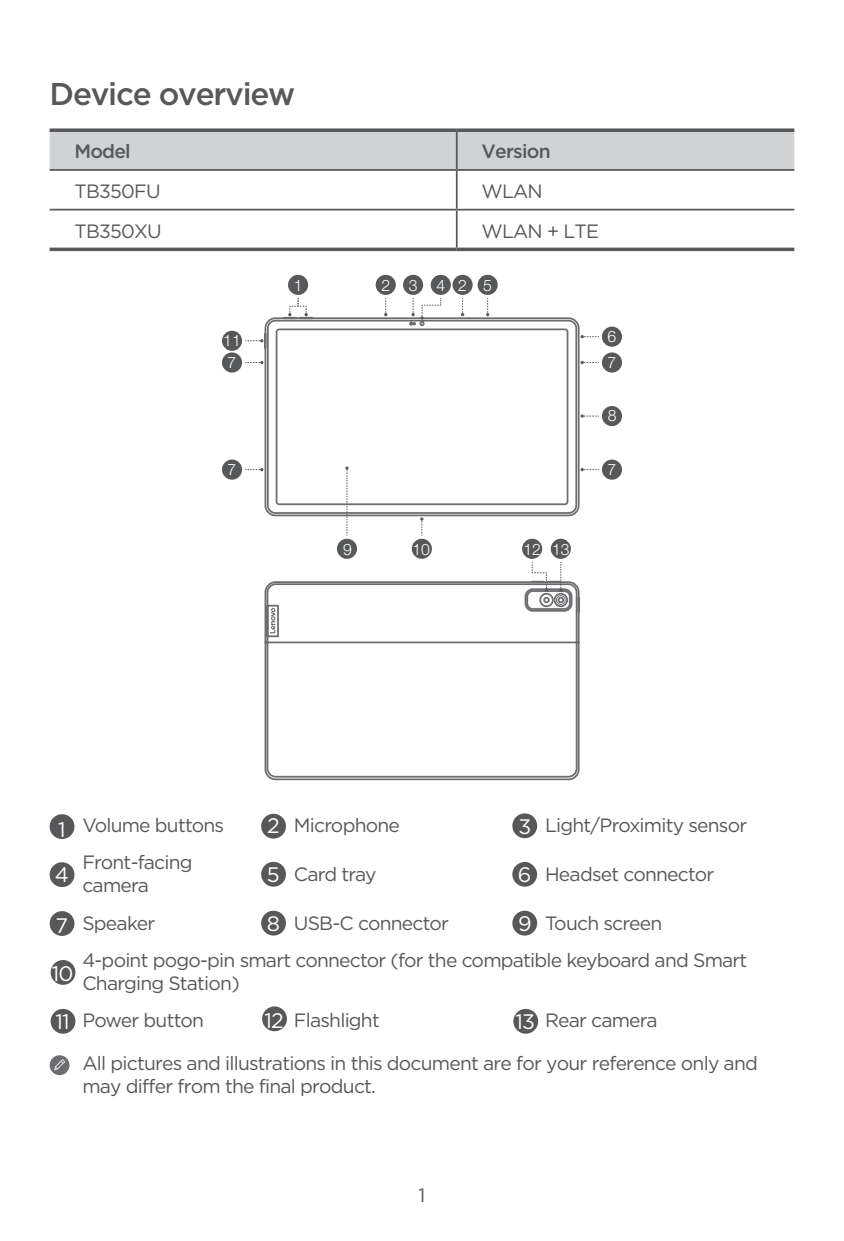
<style>
.page{position:relative;width:844px;height:1241px;background:#fff}
.page>*{position:absolute;margin:0;border:0;box-sizing:border-box;transform-origin:0 0}
.一级标题{font:500 31.5px "Gotham";letter-spacing:-.04em;color:#57585a}
.t1{font:21px "Gotham";letter-spacing:-.04em;color:#fff}
.正文带缩进{font:19.25px/23.1px "Gotham";letter-spacing:-.04em;color:#57585a}
.table_1{font:500 19.25px "Gotham";letter-spacing:-.04em;color:#57585a}
.table_1-2{font:19.25px "Gotham";letter-spacing:-.04em;color:#57585a}
.t2{font:300 15.75px/25.9px "Helvetica Neue LT Std";letter-spacing:.415em;color:#fff}
</style>
<div class="page">
<div style="left:50px;top:132px;width:744px;height:37px;background:#d1d2d4"></div>
<svg style="left:50px;top:128px;width:406px;height:4px;background:#6b6b6d"></svg>
<svg style="left:456px;top:128px;width:338px;height:4px"></svg>
<hr style="left:50px;top:169px;width:406px;height:2px;background:#57585a">
<hr style="left:456px;top:169px;width:338px;height:2px;background:#57585a">
<svg style="left:50px;top:247px;width:406px;height:4px;background:#6f7072"></svg>
<svg style="left:456px;top:247px;width:338px;height:4px"></svg>
<hr style="left:456px;top:171px;width:1px;height:38px;background:#57585a">
<hr style="left:50px;top:209px;width:406px;height:1px;background:#57585a">
<hr style="left:456px;top:209px;width:338px;height:1px;background:#57585a">
<hr style="left:456px;top:132px;width:1px;height:37px;background:#57585a">
<hr style="left:456px;top:210px;width:1px;height:37px;background:#57585a">
<svg style="left:264px;top:608px;width:316px;height:172px"></svg>
<svg style="left:270px;top:608px;width:5px;height:25px"></svg>
<svg style="left:263px;top:316px;width:317px;height:292px"></svg>
<div style="left:288px;top:275px;width:20px;height:20px;background:#57585a;border-radius:50%"></div>
<svg style="left:288px;top:298px;width:20px;height:18px"></svg>
<svg style="left:420px;top:517px;width:3px;height:18px"></svg>
<div style="left:411px;top:538px;width:21px;height:20px;background:#57585a;border-radius:50%"></div>
<svg style="left:345px;top:466px;width:3px;height:69px"></svg>
<div style="left:337px;top:538px;width:20px;height:20px;background:#57585a;border-radius:50%"></div>
<div style="left:430px;top:275px;width:20px;height:20px;background:#57585a;border-radius:50%"></div>
<svg style="left:420px;top:298px;width:21px;height:21px"></svg>
<div style="left:452px;top:275px;width:20px;height:20px;background:#57585a;border-radius:50%"></div>
<svg style="left:461px;top:298px;width:3px;height:18px"></svg>
<div style="left:477px;top:275px;width:20px;height:20px;background:#57585a;border-radius:50%"></div>
<svg style="left:486px;top:298px;width:3px;height:18px"></svg>
<div style="left:403px;top:275px;width:20px;height:20px;background:#57585a;border-radius:50%"></div>
<svg style="left:411px;top:298px;width:3px;height:18px"></svg>
<div style="left:375px;top:275px;width:20px;height:20px;background:#57585a;border-radius:50%"></div>
<svg style="left:384px;top:298px;width:3px;height:18px"></svg>
<div style="left:522px;top:538px;width:20px;height:20px;background:#57585a;border-radius:50%"></div>
<div style="left:550px;top:538px;width:20px;height:20px;background:#57585a;border-radius:50%"></div>
<svg style="left:523px;top:562px;width:50px;height:50px"></svg>
<div style="left:601px;top:326px;width:21px;height:21px;background:#57585a;border-radius:50%"></div>
<svg style="left:580px;top:335px;width:19px;height:3px"></svg>
<div style="left:601px;top:352px;width:21px;height:20px;background:#57585a;border-radius:50%"></div>
<svg style="left:580px;top:361px;width:19px;height:3px"></svg>
<div style="left:601px;top:459px;width:21px;height:20px;background:#57585a;border-radius:50%"></div>
<svg style="left:580px;top:468px;width:19px;height:3px"></svg>
<div style="left:601px;top:406px;width:21px;height:20px;background:#57585a;border-radius:50%"></div>
<svg style="left:580px;top:414px;width:19px;height:3px"></svg>
<div style="left:222px;top:331px;width:20px;height:20px;background:#57585a;border-radius:50%"></div>
<svg style="left:245px;top:339px;width:18px;height:3px"></svg>
<div style="left:222px;top:352px;width:20px;height:20px;background:#57585a;border-radius:50%"></div>
<svg style="left:245px;top:361px;width:18px;height:3px"></svg>
<div style="left:222px;top:459px;width:20px;height:20px;background:#57585a;border-radius:50%"></div>
<svg style="left:245px;top:468px;width:18px;height:3px"></svg>
<div style="left:50px;top:814px;width:24px;height:24px;background:#57585a;border-radius:50%"></div>
<div style="left:261px;top:813px;width:25px;height:25px;background:#57585a;border-radius:50%"></div>
<div style="left:512px;top:813px;width:25px;height:25px;background:#57585a;border-radius:50%"></div>
<div style="left:50px;top:862px;width:24px;height:24px;background:#57585a;border-radius:50%"></div>
<div style="left:261px;top:861px;width:25px;height:25px;background:#57585a;border-radius:50%"></div>
<div style="left:512px;top:861px;width:25px;height:25px;background:#57585a;border-radius:50%"></div>
<div style="left:50px;top:911px;width:24px;height:24px;background:#57585a;border-radius:50%"></div>
<div style="left:261px;top:910px;width:25px;height:25px;background:#57585a;border-radius:50%"></div>
<div style="left:512px;top:910px;width:25px;height:25px;background:#57585a;border-radius:50%"></div>
<div style="left:51px;top:959px;width:24px;height:25px;background:#57585a;border-radius:50%"></div>
<div style="left:51px;top:1008px;width:24px;height:25px;background:#57585a;border-radius:50%"></div>
<div style="left:262px;top:1006px;width:25px;height:25px;background:#57585a;border-radius:50%"></div>
<div style="left:513px;top:1008px;width:25px;height:25px;background:#57585a;border-radius:50%"></div>
<div style="left:50px;top:1055px;width:19px;height:19px;background:#6c6d70;border-radius:50%"></div>
<svg style="left:54px;top:1059px;width:11px;height:10px"></svg>
<p class="一级标题" style="left:50px;top:73px;width:247px">Device overview</p>
<p class="table_1" style="left:74px;top:139px;width:58px">Model</p>
<p class="table_1" style="left:481px;top:139px;width:71px">Version</p>
<p class="table_1-2" style="left:74px;top:179px;width:88px">TB350FU</p>
<p class="正文带缩进" style="left:481px;top:179px;width:63px">WLAN</p>
<p class="正文带缩进" style="left:74px;top:219px;width:89px">TB350XU</p>
<p class="正文带缩进" style="left:481px;top:219px;width:119px">WLAN + LTE</p>
<p class="t2" style="left:223px;top:329px;width:19px;line-height:21.7px">11<br>7</p>
<p class="t2" style="left:227px;top:456px;width:10px">7</p>
<p class="t2" style="left:293px;top:272px;width:10px">1</p>
<p class="t2" style="left:381px;top:272px;width:112px">23425</p>
<p class="t2" style="left:343px;top:535px;width:10px">9</p>
<p class="t2" style="left:412px;top:535px;width:19px">10</p>
<p class="t2" style="left:523px;top:535px;width:48px">12 13</p>
<p class="t2" style="left:607px;top:323px;width:10px">6<br>7</p>
<p class="t2" style="left:607px;top:402px;width:10px">8</p>
<p class="t2" style="left:607px;top:456px;width:10px">7</p>
<p class="t1" style="left:58px;top:815px;width:9px">1</p>
<p class="正文带缩进" style="left:82px;top:813px;width:143px">Volume buttons</p>
<p class="t1" style="left:267px;top:812px;width:14px">2</p>
<p class="正文带缩进" style="left:294px;top:813px;width:107px">Microphone</p>
<p class="t1" style="left:518px;top:812px;width:14px">3</p>
<p class="正文带缩进" style="left:545px;top:813px;width:203px">Light/Proximity sensor</p>
<p class="t1" style="left:55px;top:861px;width:16px">4</p>
<p class="正文带缩进" style="left:82px;top:850px;width:112px">Front-facing camera</p>
<p class="t1" style="left:267px;top:861px;width:14px">5</p>
<p class="正文带缩进" style="left:294px;top:861px;width:84px">Card tray</p>
<p class="t1" style="left:517px;top:861px;width:15px">6</p>
<p class="正文带缩进" style="left:545px;top:861px;width:171px">Headset connector</p>
<p class="t1" style="left:56px;top:911px;width:14px">7</p>
<p class="正文带缩进" style="left:82px;top:910px;width:74px">Speaker</p>
<p class="t1" style="left:267px;top:909px;width:15px">8</p>
<p class="正文带缩进" style="left:294px;top:910px;width:156px">USB-C connector</p>
<p class="t1" style="left:518px;top:909px;width:15px">9</p>
<p class="正文带缩进" style="left:545px;top:910px;width:119px">Touch screen</p>
<p class="t1" style="left:52px;top:959px;width:23px">10</p>
<p class="正文带缩进" style="left:82px;top:948px;width:666px">4-point pogo-pin smart connector (for the compatible keyboard and Smart<br>Charging Station)</p>
<p class="t1" style="left:55px;top:1007px;width:16px">11</p>
<p class="正文带缩进" style="left:82px;top:1008px;width:123px">Power button</p>
<p class="t1" style="left:264px;top:1006px;width:21px">12</p>
<p class="正文带缩进" style="left:294px;top:1008px;width:87px">Flashlight</p>
<p class="t1" style="left:515px;top:1007px;width:21px">13</p>
<p class="正文带缩进" style="left:545px;top:1008px;width:114px">Rear camera</p>
<p class="正文带缩进" style="left:82px;top:1050px;width:676px">All pictures and illustrations in this document are for your reference only and may differ from the final product.</p>
<p class="正文带缩进" style="left:418px;top:1182px;width:8px">1</p>
</div>
